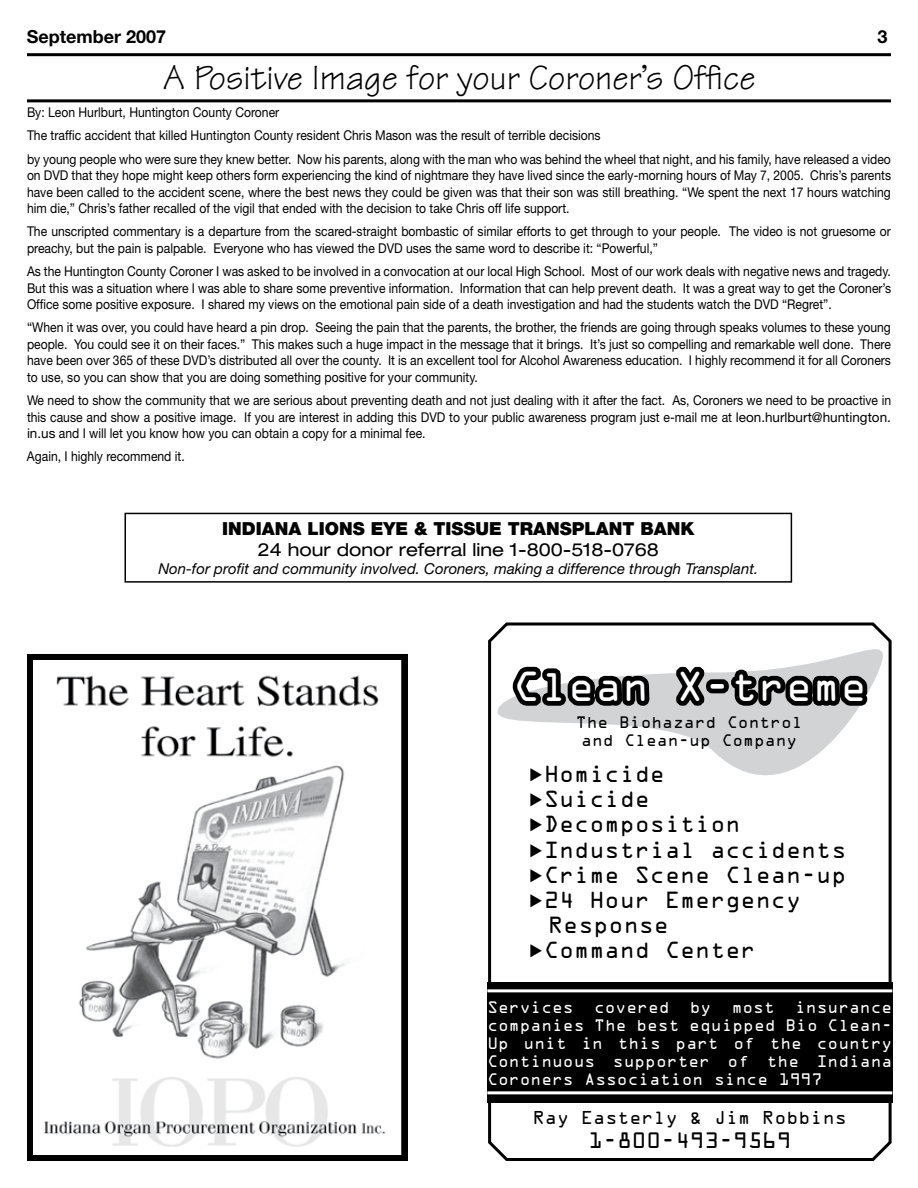
<style>
.page{position:relative;width:918px;height:1188px;background:#fff}
.page>*{position:absolute;margin:0;border:0;box-sizing:border-box;transform-origin:0 0}
.t1{font:37.8px "OCRA Std";color:#fff}
.t2{font:36px "Tekton";color:#000}
.t3{font:21px "OCRA Std";color:#000}
.t4{font:20.1px "OCRA Std";color:#000}
.t5{font:expanded 18px "Helvetica Neue";color:#000}
.t6{font:900 18px "Helvetica Neue";color:#000}
.t7{font:700 18px "Helvetica Neue";color:#000}
.t8{font:16.8px "OCRA Std";color:#000}
.t9{font:15px/18px "OCRA Std";color:#fff;text-align:justify}
.t10{font:italic 15px "Helvetica Neue";color:#000}
.t11{font:15px/18px "OCRA Std";color:#000;text-align:center}
.t12{font:13.5px/16.5px "Helvetica Neue";color:#000;text-align:justify;scale:.9 1}
</style>
<div class="page">
<svg style="left:488px;top:622px;width:405px;height:539px"></svg>
<div style="left:487px;top:982px;width:405px;height:121px;background:#000"></div>
<hr style="left:487px;top:989px;width:405px;height:3px;background:#fff">
<hr style="left:487px;top:1091px;width:405px;height:3px;background:#fff">
<img style="left:44px;top:675px;width:342px;height:472px">
<div style="left:27px;top:654px;width:380px;height:507px;border:6px solid #000"></div>
<hr style="left:27px;top:53px;width:864px;height:3px;background:#000">
<hr style="left:27px;top:99px;width:864px;height:3px;background:#000">
<div style="left:124px;top:513px;width:668px;height:70px;border:2px solid #000"></div>
<h3 class="t7" style="left:27px;top:25px;width:141px">September 2007</h3>
<h3 class="t7" style="left:878px;top:25px;width:12px">3</h3>
<h2 class="t2" style="left:163px;top:55px;width:594px">A Positive Image for your Coroner’s Office</h2>
<p class="t12" style="left:27px;top:101px;width:961px;line-height:23.2px;text-align:left">By: Leon Hurlburt, Huntington County Coroner<br>The traffic accident that killed Huntington County resident Chris Mason was the result of terrible decisions<br>by young people who were sure they knew better. Now his parents, along with the man who was behind the wheel that night, and his family, have released a video</p>
<p class="t12" style="left:27px;top:167px;width:962px">on DVD that they hope might keep others form experiencing the kind of nightmare they have lived since the early-morning hours of May 7, 2005. Chris’s parents have been called to the accident scene, where the best news they could be given was that their son was still breathing. “We spent the next 17 hours watching him die,” Chris’s father recalled of the vigil that ended with the decision to take Chris off life support.</p>
<p class="t12" style="left:27px;top:223px;width:961px">The unscripted commentary is a departure from the scared-straight bombastic of similar efforts to get through to your people. The video is not gruesome or preachy, but the pain is palpable. Everyone who has viewed the DVD uses the same word to describe it: “Powerful,”</p>
<p class="t12" style="left:27px;top:263px;width:962px">As the Huntington County Coroner I was asked to be involved in a convocation at our local High School. Most of our work deals with negative news and tragedy.<br>But this was a situation where I was able to share some preventive information. Information that can help prevent death. It was a great way to get the Coroner’s Office some positive exposure. I shared my views on the emotional pain side of a death investigation and had the students watch the DVD “Regret”.</p>
<p class="t12" style="left:27px;top:319px;width:961px">“When it was over, you could have heard a pin drop. Seeing the pain that the parents, the brother, the friends are going through speaks volumes to these young people. You could see it on their faces.” This makes such a huge impact in the message that it brings. It’s just so compelling and remarkable well done. There have been over 365 of these DVD’s distributed all over the county. It is an excellent tool for Alcohol Awareness education. I highly recommend it for all Coroners to use, so you can show that you are doing something positive for your community.</p>
<p class="t12" style="left:27px;top:392px;width:962px">We need to show the community that we are serious about preventing death and not just dealing with it after the fact. As, Coroners we need to be proactive in this cause and show a positive image. If you are interest in adding this DVD to your public awareness program just e-mail me at leon.hurlburt@huntington. in.us and I will let you know how you can obtain a copy for a minimal fee.</p>
<p class="t12" style="left:27px;top:448px;width:177px">Again, I highly recommend it.</p>
<h3 class="t6" style="left:222px;top:518px;width:474px">INDIANA LIONS EYE &amp; TISSUE TRANSPLANT BANK</h3>
<h3 class="t5" style="left:258px;top:539px;width:403px">24 hour donor referral line 1-800-518-0768</h3>
<p class="t10" style="left:158px;top:560px;width:601px">Non-for profit and community involved. Coroners, making a difference through Transplant.</p>
<h1 class="t1" style="left:513px;top:666px;width:356px">Clean X-treme</h1>
<p class="t11" style="left:576px;top:713px;width:228px">The Biohazard Control and Clean-up Company</p>
<h3 class="t3" style="left:528px;top:763px;width:139px">▶Homicide</h3>
<h3 class="t3" style="left:528px;top:788px;width:124px">▶Suicide</h3>
<h3 class="t3" style="left:528px;top:813px;width:214px">▶Decomposition</h3>
<h3 class="t3" style="left:528px;top:838px;width:320px">▶Industrial accidents</h3>
<h3 class="t3" style="left:528px;top:863px;width:320px">▶Crime Scene Clean-up</h3>
<h3 class="t3" style="left:528px;top:889px;width:275px">▶24 Hour Emergency</h3>
<h3 class="t3" style="left:548px;top:914px;width:122px">Response</h3>
<h3 class="t3" style="left:528px;top:939px;width:229px">▶Command Center</h3>
<p class="t9" style="left:487px;top:998px;width:88px">Services</p>
<p class="t9" style="left:594px;top:998px;width:77px">covered</p>
<p class="t9" style="left:690px;top:998px;width:23px">by</p>
<p class="t9" style="left:732px;top:998px;width:45px">most</p>
<p class="t9" style="left:487px;top:998px;width:406px;text-indent:308px">insurance companies The best equipped Bio Clean-Up unit in this part of the country Continuous supporter of the Indiana Coroners Association since 1997</p>
<p class="t8" style="left:533px;top:1108px;width:315px">Ray Easterly &amp; Jim Robbins</p>
<h3 class="t4" style="left:588px;top:1129px;width:204px">1-800-493-9569</h3>
</div>
